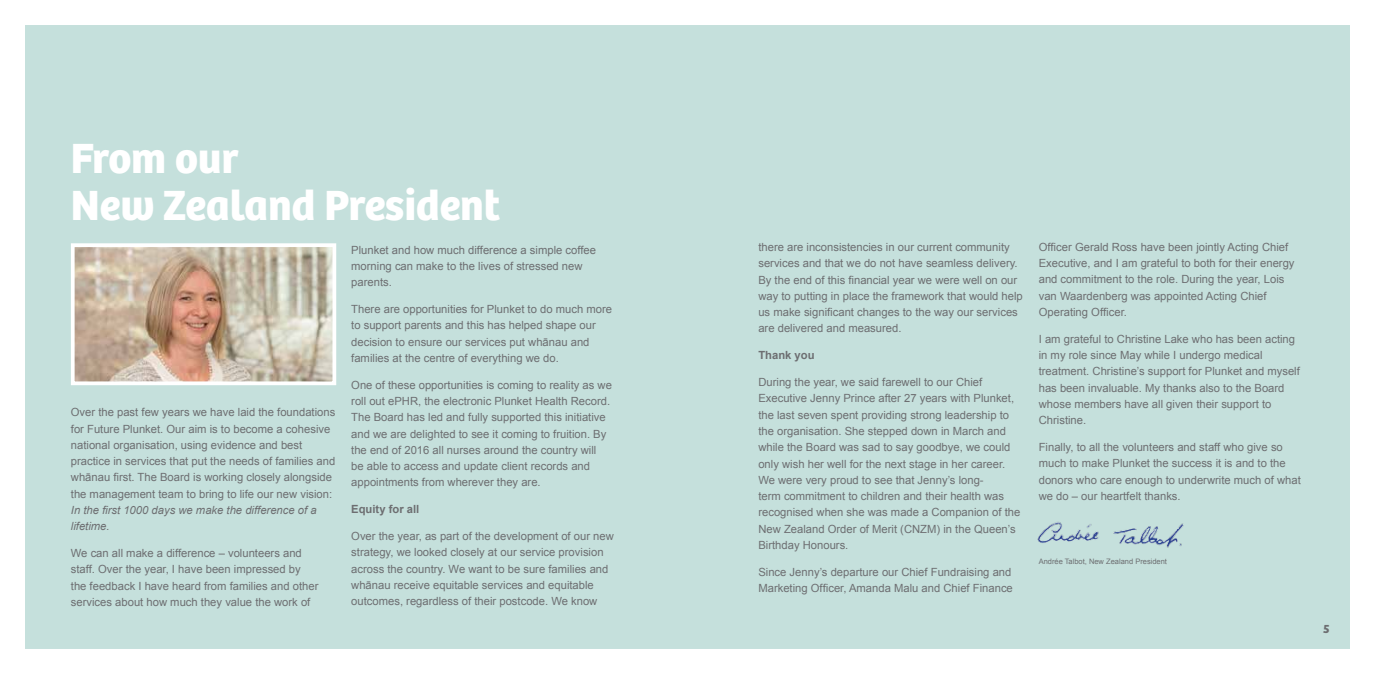
<style>
.page{position:relative;width:1375px;height:674px;background:#fff}
.page>*{position:absolute;margin:0;border:0;box-sizing:border-box;transform-origin:0 0}
.t1{font:700 43.75px/46.2px "Bree";color:#fff}
.t2{font:700 12.5px "Bree";color:#6d6e71}
.t3{font:11.25px/16.2px "Arial";color:#6d6e71}
.t4{font:italic 11.25px/16.2px "Arial";color:#6d6e71}
.t5{font:700 11.25px "Arial";color:#6d6e71}
.t6{font:7.5px "Arial";color:#6d6e71}
</style>
<div class="page">
<div style="left:12px;top:12px;width:1350px;height:649px;background:#c5e0dc"></div>
<div style="left:0;top:0;width:1375px;height:673px;border:25px solid #fff"></div>
<img style="left:1037px;top:522px;width:147px;height:26px">
<img style="left:76px;top:248px;width:255px;height:132px">
<div style="left:71px;top:243px;width:265px;height:142px;border:4px solid #fff"></div>
<h1 class="t1" style="left:71px;top:136px;width:431px">From our<br>New Zealand President</h1>
<p class="t3" style="left:71px;top:404px;width:266px">Over the past few years we have laid the foundations for Future Plunket. Our aim is to become a cohesive national organisation, using evidence and best practice in services that put the needs of families and whānau first. The Board is working closely alongside the management team to bring to life our new vision:</p>
<p class="t4" style="left:71px;top:502px;width:247px">In the first 1000 days we make the difference of a lifetime.</p>
<p class="t3" style="left:71px;top:545px;width:249px">We can all make a difference – volunteers and staff. Over the year, I have been impressed by the feedback I have heard from families and other services about how much they value the work of</p>
<p class="t3" style="left:351px;top:241px;width:246px">Plunket and how much difference a simple coffee morning can make to the lives of stressed new parents.</p>
<p class="t3" style="left:351px;top:301px;width:262px">There are opportunities for Plunket to do much more to support parents and this has helped shape our decision to ensure our services put whānau and families at the centre of everything we do.</p>
<p class="t3" style="left:351px;top:376px;width:262px">One of these opportunities is coming to reality as we roll out ePHR, the electronic Plunket Health Record.<br>The Board has led and fully supported this initiative and we are delighted to see it coming to fruition. By the end of 2016 all nurses around the country will<br>be able to access and update client records and appointments from wherever they are.</p>
<p class="t5" style="left:351px;top:501px;width:70px">Equity for all</p>
<p class="t3" style="left:351px;top:528px;width:264px">Over the year, as part of the development of our new strategy, we looked closely at our service provision across the country. We want to be sure families and whānau receive equitable services and equitable outcomes, regardless of their postcode. We know</p>
<p class="t3" style="left:758px;top:239px;width:266px">there are inconsistencies in our current community services and that we do not have seamless delivery.<br>By the end of this financial year we were well on our way to putting in place the framework that would help us make significant changes to the way our services are delivered and measured.</p>
<p class="t5" style="left:758px;top:347px;width:58px">Thank you</p>
<p class="t3" style="left:758px;top:374px;width:264px">During the year, we said farewell to our Chief Executive Jenny Prince after 27 years with Plunket, the last seven spent providing strong leadership to the organisation. She stepped down in March and while the Board was sad to say goodbye, we could only wish her well for the next stage in her career.<br>We were very proud to see that Jenny’s long-<br>term commitment to children and their health was recognised when she was made a Companion of the New Zealand Order of Merit (CNZM) in the Queen’s Birthday Honours.</p>
<p class="t3" style="left:758px;top:563px;width:256px">Since Jenny’s departure our Chief Fundraising and<br>Marketing Officer, Amanda Malu and Chief Finance</p>
<p class="t3" style="left:1039px;top:239px;width:257px">Officer Gerald Ross have been jointly Acting Chief Executive, and I am grateful to both for their energy and commitment to the role. During the year, Lois van Waardenberg was appointed Acting Chief Operating Officer.</p>
<p class="t3" style="left:1039px;top:331px;width:263px">I am grateful to Christine Lake who has been acting in my role since May while I undergo medical treatment. Christine’s support for Plunket and myself has been invaluable. My thanks also to the Board whose members have all given their support to Christine.</p>
<p class="t3" style="left:1039px;top:439px;width:264px">Finally, to all the volunteers and staff who give so much to make Plunket the success it is and to the donors who care enough to underwrite much of what we do – our heartfelt thanks.</p>
<p class="t6" style="left:1039px;top:556px;width:130px">Andrée Talbot, New Zealand President</p>
<p class="t2" style="left:1323px;top:621px;width:8px">5</p>
</div>
